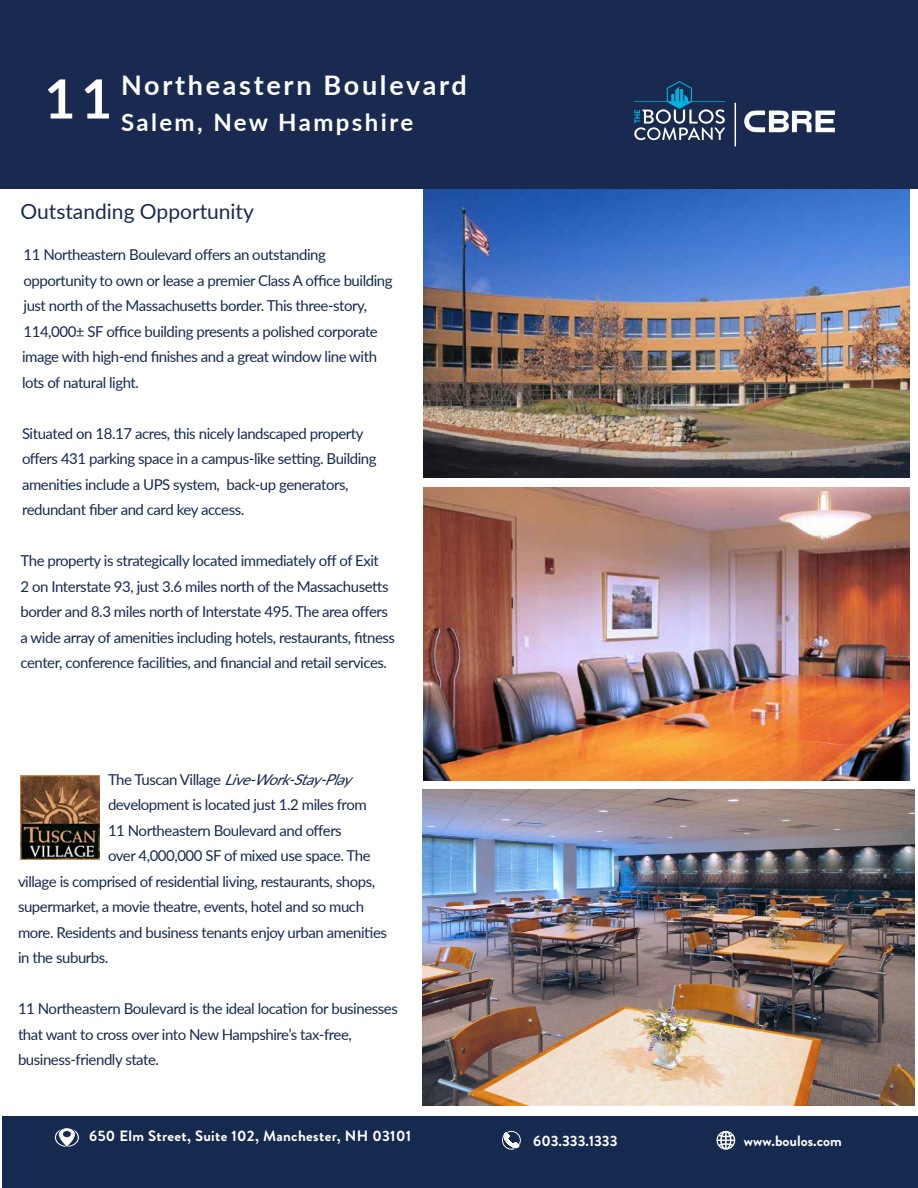
<style>
.page{position:relative;width:918px;height:1188px;background:#fff}
.page>*{position:absolute;margin:0;border:0;box-sizing:border-box;transform-origin:0 0}
.t1{font:700 54px "Lato";color:#fff}
.t2{font:700 27px "Lato";letter-spacing:.1em;color:#fff}
.t3{font:700 24px "Lato";letter-spacing:.1em;color:#fff}
.t4{font:21px "Lato";color:#162a4f}
.t5{font:15px/25.5px "Lato";letter-spacing:-.03em;color:#162a4f}
.t6{font:700 15px "Brandon Grotesque";letter-spacing:.02em;color:#fff}
.t7{font:italic 15px "Lato";color:#162a4f}
.t8{font:700 15px "Brandon Grotesque";color:#fff}
.s1{font-style:normal}
</style>
<div class="page">
<div style="left:0;top:0;width:918px;height:189px;background:#1a294f"></div>
<svg style="left:634px;top:81px;width:91px;height:59px"></svg>
<img style="left:744px;top:110px;width:91px;height:23px">
<hr style="left:735px;top:103px;width:1px;height:43px;background:#fff">
<div style="left:3px;top:1117px;width:915px;height:71px;background:#162a4f"></div>
<svg style="left:502px;top:1131px;width:19px;height:19px"></svg>
<svg style="left:716px;top:1131px;width:19px;height:19px"></svg>
<svg style="left:55px;top:1128px;width:24px;height:19px"></svg>
<img style="left:424px;top:488px;width:486px;height:292px">
<img style="left:422px;top:790px;width:492px;height:315px">
<img style="left:424px;top:189px;width:486px;height:289px">
<img style="left:21px;top:775px;width:79px;height:85px">
<h1 class="t1" style="left:44px;top:59px;width:70px">11</h1>
<h2 class="t2" style="left:121px;top:65px;width:347px">Northeastern Boulevard</h2>
<h3 class="t3" style="left:121px;top:105px;width:294px">Salem, New Hampshire</h3>
<p class="t4" style="left:21px;top:197px;width:235px">Outstanding Opportunity</p>
<p class="t5" style="left:22px;top:242px;width:372px">11 Northeastern Boulevard offers an outstanding opportunity to own or lease a premier Class A office building just north of the Massachusetts border. This three-story, 114,000± SF office building presents a polished corporate image with high-end finishes and a great window line with lots of natural light.</p>
<p class="t5" style="left:22px;top:420px;width:356px">Situated on 18.17 acres, this nicely landscaped property offers 431 parking space in a campus-like setting. Building amenities include a UPS system, back-up generators, redundant fiber and card key access.</p>
<p class="t5" style="left:21px;top:548px;width:376px">The property is strategically located immediately off of Exit<br>2 on Interstate 93, just 3.6 miles north of the Massachusetts border and 8.3 miles north of Interstate 495. The area offers a wide array of amenities including hotels, restaurants, fitness center, conference facilities, and financial and retail services.</p>
<p class="t7" style="left:108px;top:768px;width:253px"><span class="s1">T h e Tu s c a n V i l l a g e</span> Live-Work-Stay-Play</p>
<p class="t5" style="left:108px;top:791px;width:260px">development is located just 1.2 miles from</p>
<p class="t5" style="left:108px;top:817px;width:235px">11 Northeastern Boulevard and offers</p>
<p class="t5" style="left:108px;top:842px;width:264px">over 4,000,000 SF of mixed use space. The</p>
<p class="t5" style="left:18px;top:868px;width:359px">village is comprised of residential living, restaurants, shops,</p>
<p class="t5" style="left:18px;top:893px;width:348px">supermarket, a movie theatre, events, hotel and so much</p>
<p class="t5" style="left:18px;top:919px;width:370px">more. Residents and business tenants enjoy urban amenities</p>
<p class="t5" style="left:18px;top:944px;width:92px">in the suburbs.</p>
<p class="t5" style="left:18px;top:995px;width:381px">11 Northeastern Boulevard is the ideal location for businesses that want to cross over into New Hampshire’s tax-free, business-friendly state.</p>
<p class="t6" style="left:89px;top:1126px;width:323px">650 Elm Street, Suite 102, Manchester, NH 03101</p>
<p class="t8" style="left:533px;top:1130px;width:86px">603.333.1333</p>
<p class="t8" style="left:744px;top:1130px;width:99px">www.boulos.com</p>
</div>
